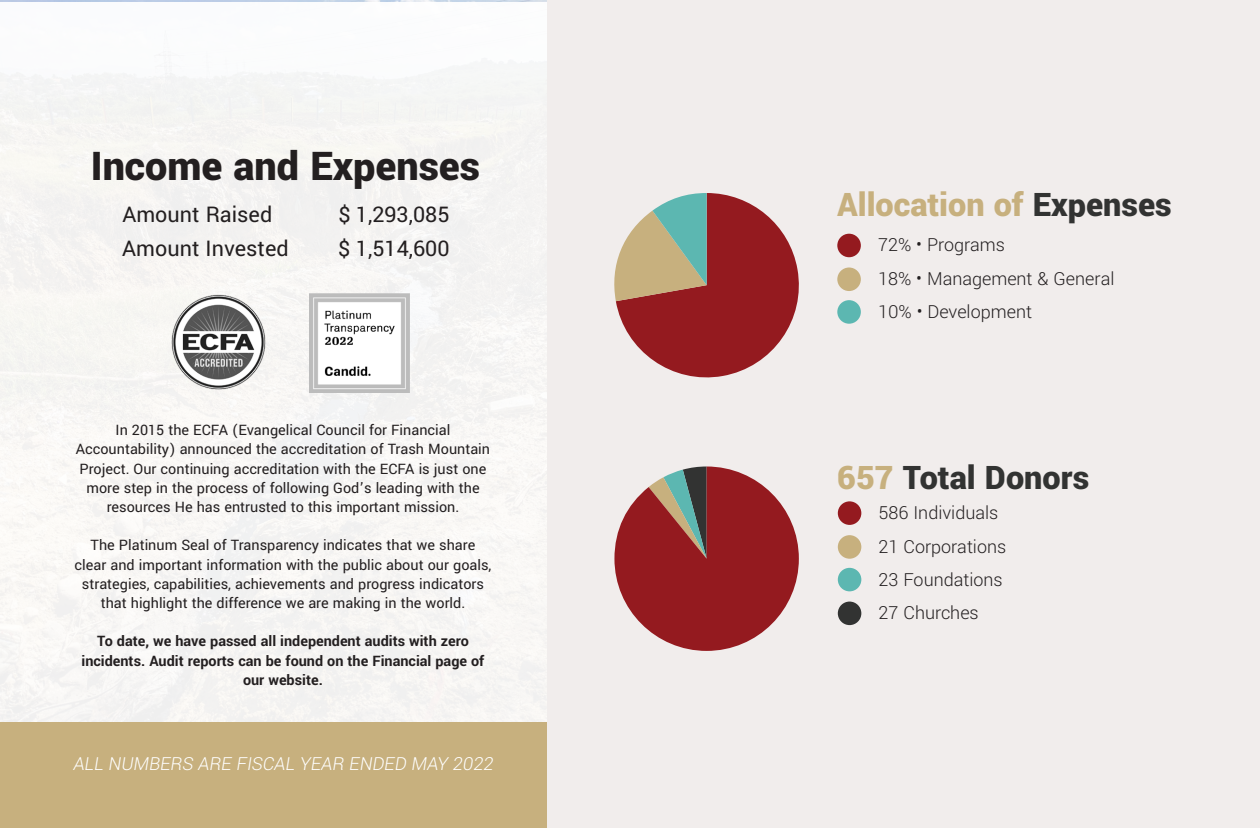
<style>
.page{position:relative;width:1260px;height:828px;background:#fff}
.page>*{position:absolute;margin:0;border:0;box-sizing:border-box;transform-origin:0 0}
.t1{font:900 44px "Yantramanav";color:#231f20}
.t2{font:900 36px "Yantramanav";color:#c7b07e}
.t3{font:900 36px "Yantramanav";color:#323332}
.t4{font:24px "Yantramanav";color:#231f20}
.t5{font:300 20px "Yantramanav";color:#231f20}
.t6{font:italic 300 20px "Yantramanav";color:#fff}
.t7{font:16px/19.2px "Yantramanav";color:#231f20;text-align:center}
.t8{font:700 16px/19.2px "Yantramanav";color:#231f20;text-align:center}
.s1{color:#323332}
.s2{color:#c7b07e}
</style>
<div class="page">
<div style="left:540px;top:0;width:720px;height:828px;background:#f1edec"></div>
<div style="left:838px;top:501px;width:23px;height:24px;background:#941a1f;border-radius:50%"></div>
<div style="left:838px;top:535px;width:23px;height:24px;background:#c7b07e;border-radius:50%"></div>
<div style="left:838px;top:568px;width:23px;height:23px;background:#5cb7b1;border-radius:50%"></div>
<div style="left:838px;top:602px;width:23px;height:23px;background:#323332;border-radius:50%"></div>
<div style="left:0;top:0;width:546px;height:828px;background:#c7b07e"></div>
<div style="left:0;top:2px;width:546px;height:720px;background:#f7f6f4"></div>
<div style="left:837px;top:234px;width:24px;height:23px;background:#941a1f;border-radius:50%"></div>
<div style="left:837px;top:268px;width:24px;height:23px;background:#c7b07e;border-radius:50%"></div>
<div style="left:837px;top:300px;width:24px;height:24px;background:#5cb7b1;border-radius:50%"></div>
<img style="left:171px;top:294px;width:95px;height:96px">
<img style="left:309px;top:293px;width:100px;height:99px">
<svg style="left:614px;top:193px;width:185px;height:185px"></svg>
<svg style="left:614px;top:467px;width:185px;height:184px"></svg>
<p class="t1" style="left:91px;top:138px;width:391px">Income and Expenses</p>
<p class="t4" style="left:122px;top:199px;width:151px">Amount Raised</p>
<p class="t4" style="left:338px;top:199px;width:113px">$ 1,293,085</p>
<p class="t4" style="left:122px;top:233px;width:168px">Amount Invested</p>
<p class="t4" style="left:338px;top:233px;width:113px">$ 1,514,600</p>
<p class="t7" style="left:76px;top:421px;width:416px">In 2015 the ECFA (Evangelical Council for Financial Accountability) announced the accreditation of Trash Mountain Project. Our continuing accreditation with the ECFA is just one more step in the process of following God’s leading with the resources He has entrusted to this important mission.</p>
<p class="t7" style="left:75px;top:536px;width:418px">The Platinum Seal of Transparency indicates that we share clear and important information with the public about our goals, strategies, capabilities, achievements and progress indicators that highlight the difference we are making in the world.</p>
<p class="t8" style="left:82px;top:632px;width:404px">To date, we have passed all independent audits with zero incidents. Audit reports can be found on the Financial page of our website.</p>
<p class="t6" style="left:73px;top:751px;width:425px">ALL NUMBERS ARE FISCAL YEAR ENDED MAY 2022</p>
<p class="t2" style="left:837px;top:182px;width:336px">Allocation of <span class="s1">Expenses</span></p>
<p class="t5" style="left:878px;top:233px;width:129px">72% • Programs</p>
<p class="t5" style="left:878px;top:267px;width:238px">18% • Management &amp; General</p>
<p class="t5" style="left:878px;top:299px;width:155px">10% • Development</p>
<p class="t3" style="left:837px;top:455px;width:253px"><span class="s2">657</span> Total Donors</p>
<p class="t5" style="left:879px;top:501px;width:121px">586 Individuals</p>
<p class="t5" style="left:879px;top:534px;width:129px">21 Corporations</p>
<p class="t5" style="left:879px;top:567px;width:126px">23 Foundations</p>
<p class="t5" style="left:879px;top:601px;width:102px">27 Churches</p>
</div>
